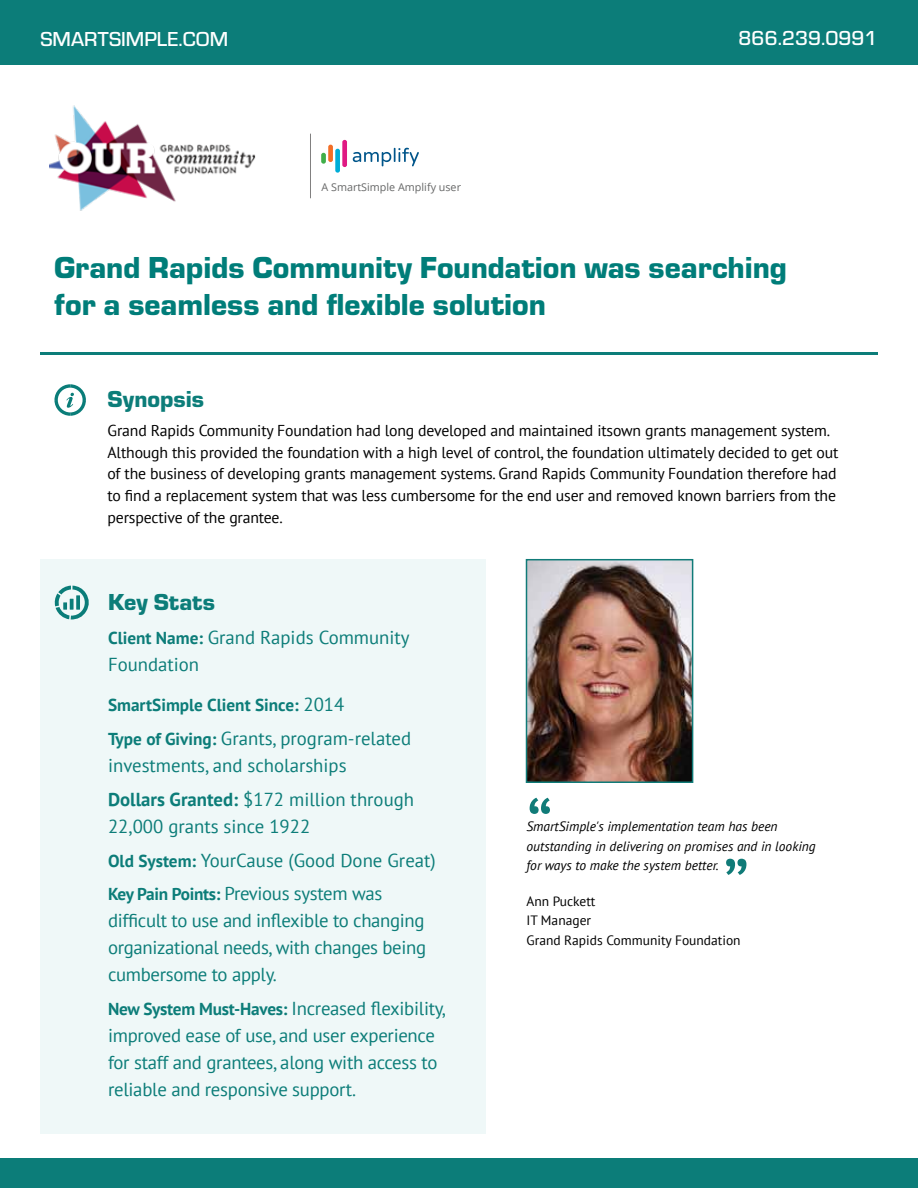
<style>
.page{position:relative;width:918px;height:1188px;background:#fff}
.page>*{position:absolute;margin:0;border:0;box-sizing:border-box;transform-origin:0 0}
.t1{font:78px "PT Sans";color:#107b78}
.t2{font:900 31.5px/37.5px "Eurostile";color:#007d79}
.t3{font:900 24px "Eurostile";color:#0c7d79}
.t4{font:500 21px "Eurostile";color:#fff}
.t5{font:18.75px/27px "PT Sans";letter-spacing:-.015em;color:#0c7d79}
.t6{font:700 17.25px "PT Sans";color:#0c7d79}
.t7{font:15.75px/21.8px "PT Sans";letter-spacing:-.01em;color:#000}
.t8{font:italic 13.5px/19.5px "PT Sans";color:#000}
.t9{font:13.5px/19.5px "PT Sans";color:#000}
.t10{font:10.8px "Open Sans";color:#666767}
.s1{font-weight:700;font-size:17.25px}
.s2{font-weight:400;font-size:18.75px}
.s3{font-weight:700}
</style>
<div class="page">
<div style="left:0;top:0;width:918px;height:65px;background:#0c7d79"></div>
<div style="left:0;top:1158px;width:918px;height:30px;background:#0c7d79"></div>
<div style="left:40px;top:559px;width:446px;height:575px;background:#eff8f8"></div>
<hr style="left:40px;top:352px;width:838px;height:3px;background:#0c7d79">
<svg style="left:54px;top:586px;width:35px;height:34px"></svg>
<svg style="left:54px;top:384px;width:32px;height:32px"></svg>
<img style="left:529px;top:562px;width:161px;height:218px">
<div style="left:526px;top:559px;width:167px;height:224px;border:2px solid #107b78"></div>
<img style="left:50px;top:105px;width:206px;height:106px">
<svg style="left:353px;top:148px;width:66px;height:18px"></svg>
<div style="left:321px;top:153px;width:5px;height:11px;background:#40ae49;border-radius:2px"></div>
<div style="left:328px;top:145px;width:5px;height:17px;background:#f36e26;border-radius:2px"></div>
<div style="left:335px;top:149px;width:5px;height:24px;background:#00add7;border-radius:2px"></div>
<div style="left:342px;top:140px;width:5px;height:27px;background:#e01983;border-radius:2px"></div>
<hr style="left:310px;top:134px;width:1px;height:64px;background:#818080">
<p class="t4" style="left:40px;top:25px;width:189px">SMARTSIMPLE.COM</p>
<p class="t4" style="left:739px;top:24px;width:141px">866.239.0991</p>
<p class="t10" style="left:322px;top:179px;width:141px">A SmartSimple Amplify user</p>
<h2 class="t2" style="left:54px;top:246px;width:734px">Grand Rapids Community Foundation was searching for a seamless and flexible solution</h2>
<p class="t3" style="left:108px;top:382px;width:98px">Synopsis</p>
<p class="t7" style="left:108px;top:419px;width:732px">Grand Rapids Community Foundation had long developed and maintained itsown grants management system.<br>Although this provided the foundation with a high level of control, the foundation ultimately decided to get out of the business of developing grants management systems. Grand Rapids Community Foundation therefore had to find a replacement system that was less cumbersome for the end user and removed known barriers from the perspective of the grantee.</p>
<p class="t3" style="left:108px;top:585px;width:109px">Key Stats</p>
<p class="t5" style="left:108px;top:623px;width:303px"><span class="s1">Client Name:</span> Grand Rapids Community<br>Foundation</p>
<p class="t6" style="left:108px;top:694px;width:238px">SmartSimple Client Since: <span class="s2">2014</span></p>
<p class="t5" style="left:108px;top:724px;width:305px"><span class="s1">Type of Giving:</span> Grants, program-related investments, and scholarships</p>
<p class="t5" style="left:108px;top:785px;width:308px"><span class="s3">Dollars Granted:</span> $172 million through<br>22,000 grants since 1922</p>
<p class="t5" style="left:108px;top:843px;width:329px;line-height:33.8px"><span class="s1">Old System:</span> YourCause (Good Done Great)<br><span class="s1">Key Pain Points:</span> Previous system was</p>
<p class="t5" style="left:108px;top:907px;width:320px;text-align:justify">difficult to use and inflexible to changing organizational needs, with changes being cumbersome to apply.</p>
<p class="t5" style="left:108px;top:994px;width:340px"><span class="s1">New System Must-Haves:</span> Increased flexibility, improved ease of use, and user experience for staff and grantees, along with access to reliable and responsive support.</p>
<h1 class="t1" style="left:526px;top:775px;width:28px">“</h1>
<p class="t8" style="left:526px;top:816px;width:291px">SmartSimple's implementation team has been outstanding in delivering on promises and in looking for ways to make the system better.</p>
<h1 class="t1" style="left:723px;top:836px;width:28px">”</h1>
<p class="t9" style="left:526px;top:891px;width:216px">Ann Puckett<br>IT Manager<br>Grand Rapids Community Foundation</p>
</div>
